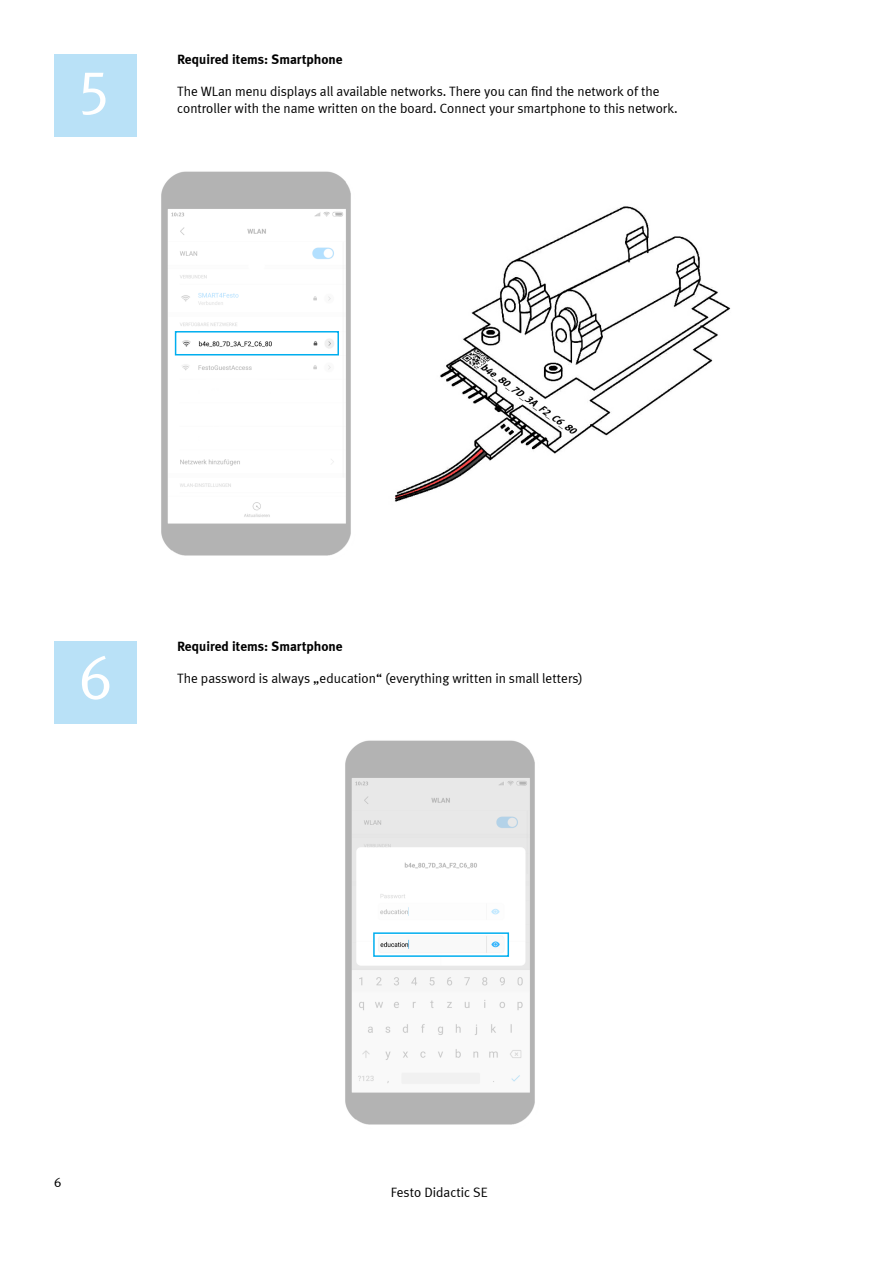
<style>
.page{position:relative;width:893px;height:1263px;background:#fff}
.page>*{position:absolute;margin:0;border:0;box-sizing:border-box;transform-origin:0 0}
.t1{font:61.8px "Meta Plus LF";color:#fff}
.t2{font:13.5px/16.2px "Meta Plus LF";color:#000}
.t3{font:700 13.5px "Meta Plus LF";color:#000}
</style>
<div class="page">
<img style="left:394px;top:206px;width:337px;height:296px">
<div style="left:54px;top:54px;width:83px;height:83px;background:#b9e1f7"></div>
<div style="left:54px;top:641px;width:83px;height:83px;background:#b9e1f7"></div>
<img style="left:161px;top:171px;width:190px;height:385px">
<img style="left:345px;top:740px;width:190px;height:385px">
<img style="left:178px;top:334px;width:158px;height:18px">
<div style="left:175px;top:331px;width:164px;height:24px;border:2px solid #00aeef"></div>
<img style="left:376px;top:935px;width:130px;height:19px">
<div style="left:373px;top:932px;width:136px;height:25px;border:2px solid #00aeef"></div>
<p class="t1" style="left:77px;top:54px;width:35px">5</p>
<p class="t3" style="left:177px;top:51px;width:167px">Required items: Smartphone</p>
<p class="t2" style="left:177px;top:83px;width:502px">The WLan menu displays all available networks. There you can find the network of the controller with the name written on the board. Connect your smartphone to this network.</p>
<p class="t1" style="left:79px;top:640px;width:35px">6</p>
<p class="t3" style="left:177px;top:638px;width:167px">Required items: Smartphone</p>
<p class="t2" style="left:177px;top:670px;width:407px">The password is always „education“ (everything written in small letters)</p>
<p class="t2" style="left:54px;top:1173px;width:9px">6</p>
<p class="t2" style="left:391px;top:1184px;width:98px">Festo Didactic SE</p>
</div>
